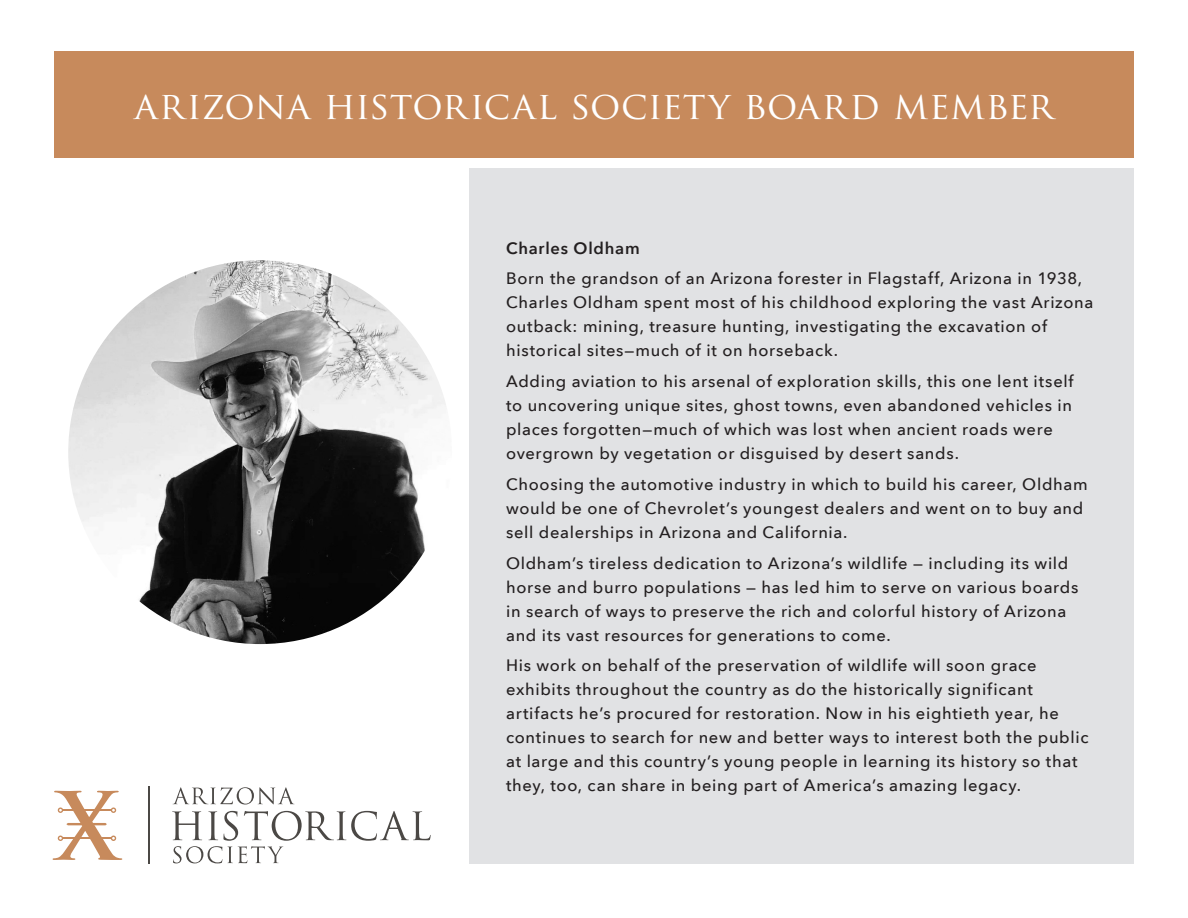
<style>
.page{position:relative;width:1188px;height:918px;background:#fff}
.page>*{position:absolute;margin:0;border:0;box-sizing:border-box;transform-origin:0 0}
.t1{font:37.65px "Trajan Pro";letter-spacing:.005em;color:#fff}
.t2{font:500 16.5px/24px "Avenir Next LT Pro";letter-spacing:.04em;color:#231f20}
.t3{font:600 16.5px "Avenir Next LT Pro";letter-spacing:.045em;color:#231f20}
</style>
<div class="page">
<div style="left:470px;top:169px;width:664px;height:695px;background:#e1e2e4"></div>
<img style="left:68px;top:260px;width:384px;height:384px;border-radius:192px">
<svg style="left:173px;top:787px;width:121px;height:18px"></svg>
<svg style="left:172px;top:811px;width:259px;height:52px"></svg>
<svg style="left:53px;top:791px;width:69px;height:69px"></svg>
<hr style="left:148px;top:786px;width:2px;height:78px;background:#4b4845">
<div style="left:54px;top:52px;width:1080px;height:106px;background:#c78a5c"></div>
<p class="t1" style="left:134px;top:81px;width:921px">ARIZONA HISTORICAL SOCIETY BOARD MEMBER</p>
<p class="t3" style="left:506px;top:238px;width:135px">Charles Oldham</p>
<p class="t2" style="left:506px;top:267px;width:589px">Born the grandson of an Arizona forester in Flagstaff, Arizona in 1938, Charles Oldham spent most of his childhood exploring the vast Arizona outback: mining, treasure hunting, investigating the excavation of historical sites—much of it on horseback.</p>
<p class="t2" style="left:506px;top:369px;width:569px">Adding aviation to his arsenal of exploration skills, this one lent itself to uncovering unique sites, ghost towns, even abandoned vehicles in places forgotten—much of which was lost when ancient roads were overgrown by vegetation or disguised by desert sands.</p>
<p class="t2" style="left:506px;top:472px;width:583px">Choosing the automotive industry in which to build his career, Oldham would be one of Chevrolet’s youngest dealers and went on to buy and sell dealerships in Arizona and California.</p>
<p class="t2" style="left:506px;top:551px;width:574px">Oldham’s tireless dedication to Arizona’s wildlife — including its wild horse and burro populations — has led him to serve on various boards in search of ways to preserve the rich and colorful history of Arizona and its vast resources for generations to come.</p>
<p class="t2" style="left:506px;top:654px;width:584px">His work on behalf of the preservation of wildlife will soon grace exhibits throughout the country as do the historically significant artifacts he’s procured for restoration. Now in his eightieth year, he continues to search for new and better ways to interest both the public at large and this country’s young people in learning its history so that they, too, can share in being part of America’s amazing legacy.</p>
</div>
